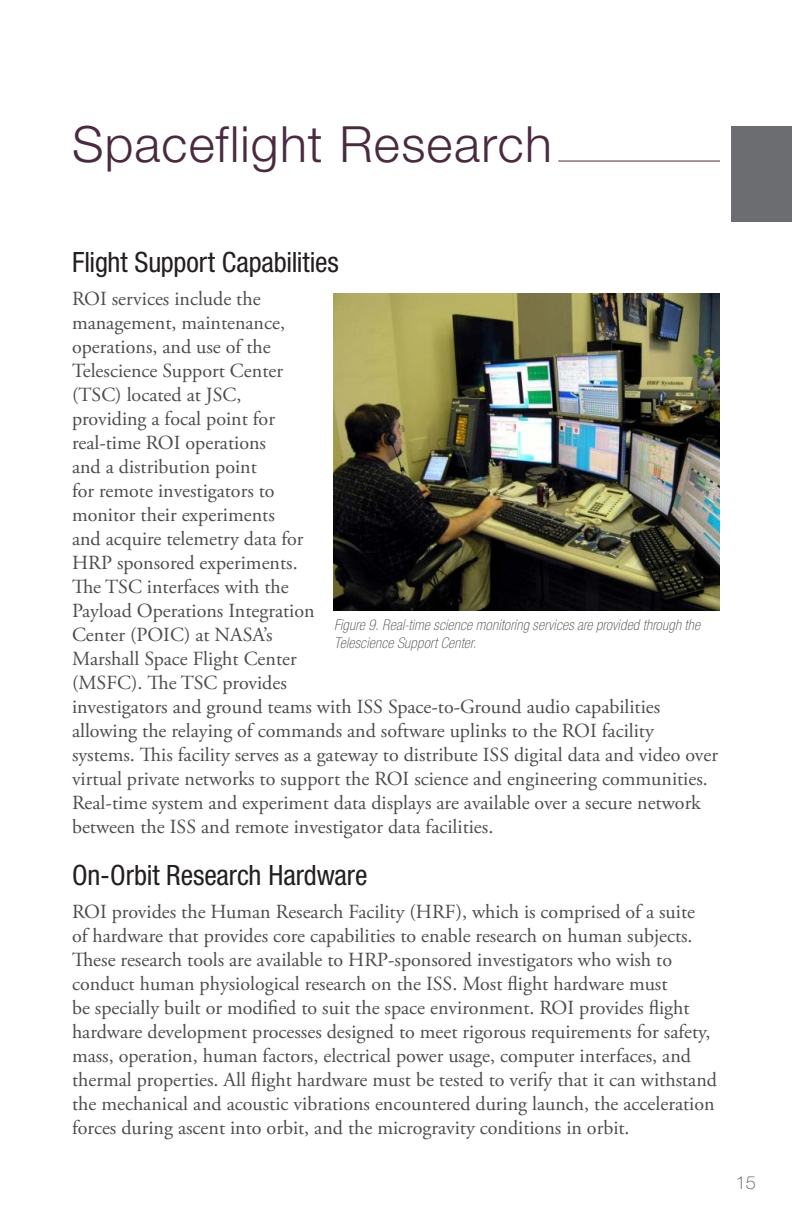
<style>
.page{position:relative;width:792px;height:1224px;background:#fff}
.page>*{position:absolute;margin:0;border:0;box-sizing:border-box;transform-origin:0 0}
.t1{font:300 50px "Helvetica Neue LT Std";letter-spacing:.025em;color:#4a2a3f}
.t2{font:condensed 28px "Helvetica Neue LT Std";letter-spacing:-.005em;color:#231f20}
._04_Body_Text{font:20px/24px "Adobe Garamond Pro";color:#4b4c4d}
.t3{font:100 18px "Helvetica Neue LT Std";color:#4b4c4d}
._07_Caption__Gray{font:italic 100 condensed 14.8px/18px "Helvetica Neue LT Std";letter-spacing:.015em;color:#4b4c4d}
</style>
<div class="page">
<div style="left:731px;top:126px;width:61px;height:96px;background:#6c6d70"></div>
<hr style="left:558px;top:161px;width:162px;height:1px;background:#4a2a3f">
<img style="left:334px;top:294px;width:386px;height:317px">
<h1 class="t1" style="left:72px;top:113px;width:481px">Spaceflight Research</h1>
<h2 class="t2" style="left:72px;top:246px;width:268px">Flight Support Capabilities</h2>
<p class="_04_Body_Text" style="left:72px;top:287px;width:647px">ROI services include the<br>management, maintenance,<br>operations, and use of the<br>Telescience Support Center<br>(TSC) located at JSC,<br>providing a focal point for<br>real-time ROI operations<br>and a distribution point<br>for remote investigators to<br>monitor their experiments<br>and acquire telemetry data for<br>HRP sponsored experiments.<br>The TSC interfaces with the<br>Payload Operations Integration<br>Center (POIC) at NASA’s<br>Marshall Space Flight Center<br>(MSFC). The TSC provides<br>investigators and ground teams with ISS Space-to-Ground audio capabilities allowing the relaying of commands and software uplinks to the ROI facility systems. This facility serves as a gateway to distribute ISS digital data and video over virtual private networks to support the ROI science and engineering communities.<br>Real-time system and experiment data displays are available over a secure network between the ISS and remote investigator data facilities.</p>
<p class="_07_Caption__Gray" style="left:334px;top:616px;width:368px">Figure 9. Real-time science monitoring services are provided through the<br>Telescience Support Center.</p>
<h2 class="t2" style="left:72px;top:859px;width:297px">On-Orbit Research Hardware</h2>
<p class="_04_Body_Text" style="left:72px;top:901px;width:647px">ROI provides the Human Research Facility (HRF), which is comprised of a suite<br>of hardware that provides core capabilities to enable research on human subjects.<br>These research tools are available to HRP-sponsored investigators who wish to conduct human physiological research on the ISS. Most flight hardware must<br>be specially built or modified to suit the space environment. ROI provides flight hardware development processes designed to meet rigorous requirements for safety, mass, operation, human factors, electrical power usage, computer interfaces, and thermal properties. All flight hardware must be tested to verify that it can withstand the mechanical and acoustic vibrations encountered during launch, the acceleration forces during ascent into orbit, and the microgravity conditions in orbit.</p>
<p class="t3" style="left:736px;top:1172px;width:22px">15</p>
</div>
